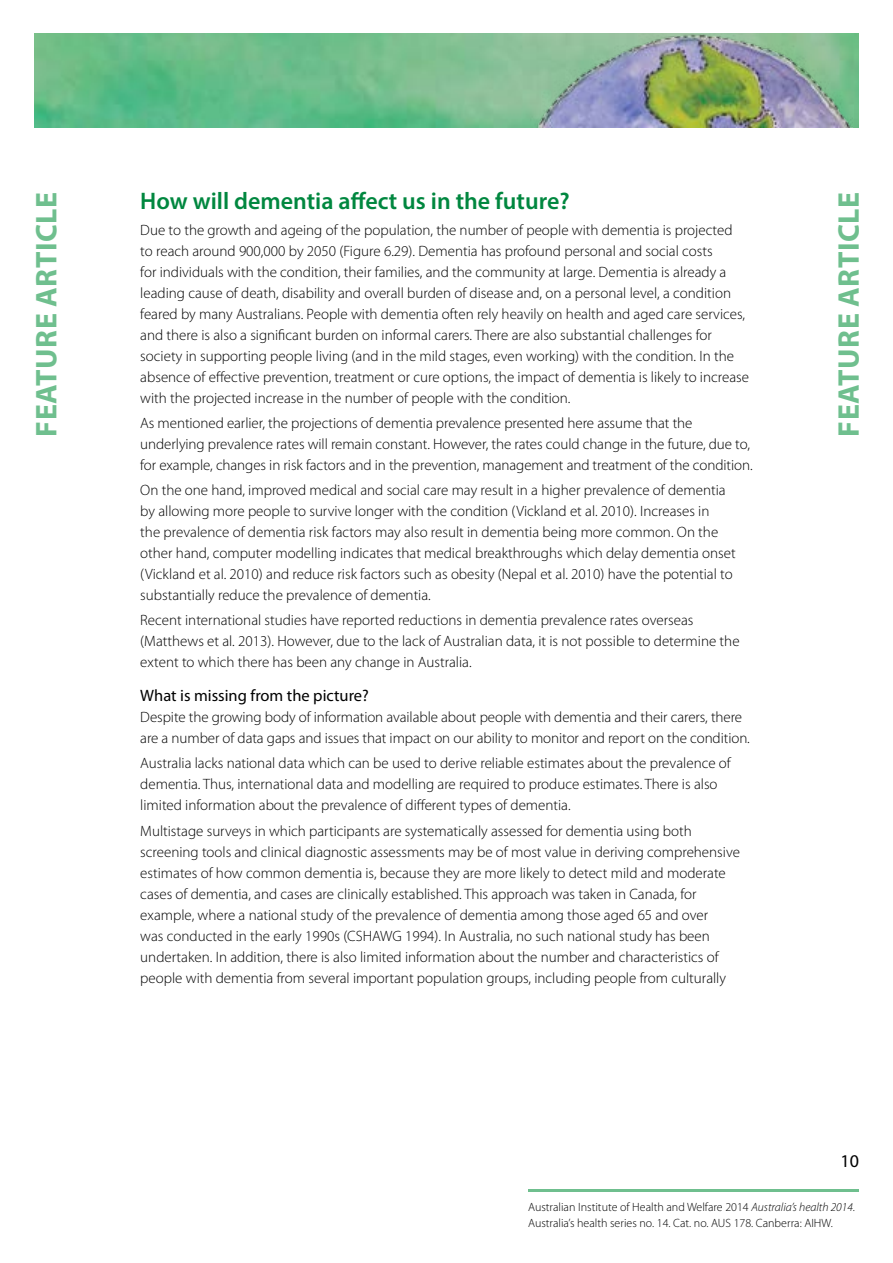
<style>
.page{position:relative;width:893px;height:1263px;background:#fff}
.page>*{position:absolute;margin:0;border:0;box-sizing:border-box;transform-origin:0 0}
.t1{font:700 30px "Myriad Pro";letter-spacing:.02em;color:#6fbf8e}
.BODY_-_Heading_2{font:600 24px "Myriad Pro";color:#00873f}
.t2{font:18px "Myriad Pro";color:#000}
.BODY_-_Heading_4{font:16.5px "Myriad Pro";color:#000}
.BODY_-_Text{font:300 15px/21px "Myriad Pro";color:#000}
.t3{font:300 12px/16.5px "Myriad Pro";color:#000}
.s1{font-style:italic}
</style>
<div class="page">
<hr style="left:528px;top:1189px;width:331px;height:2px;background:#6fbf8e">
<img style="left:34px;top:34px;width:825px;height:93px">
<img style="left:530px;top:34px;width:322px;height:93px">
<h2 class="BODY_-_Heading_2" style="left:140px;top:186px;width:431px">How will dementia affect us in the future?</h2>
<p class="BODY_-_Text" style="left:140px;top:219px;width:610px">Due to the growth and ageing of the population, the number of people with dementia is projected<br>to reach around 900,000 by 2050 (Figure 6.29). Dementia has profound personal and social costs<br>for individuals with the condition, their families, and the community at large. Dementia is already a leading cause of death, disability and overall burden of disease and, on a personal level, a condition feared by many Australians. People with dementia often rely heavily on health and aged care services, and there is also a significant burden on informal carers. There are also substantial challenges for society in supporting people living (and in the mild stages, even working) with the condition. In the absence of effective prevention, treatment or cure options, the impact of dementia is likely to increase with the projected increase in the number of people with the condition.</p>
<p class="BODY_-_Text" style="left:140px;top:412px;width:614px">As mentioned earlier, the projections of dementia prevalence presented here assume that the underlying prevalence rates will remain constant. However, the rates could change in the future, due to, for example, changes in risk factors and in the prevention, management and treatment of the condition.</p>
<p class="BODY_-_Text" style="left:140px;top:479px;width:597px">On the one hand, improved medical and social care may result in a higher prevalence of dementia by allowing more people to survive longer with the condition (Vickland et al. 2010). Increases in<br>the prevalence of dementia risk factors may also result in dementia being more common. On the other hand, computer modelling indicates that medical breakthroughs which delay dementia onset (Vickland et al. 2010) and reduce risk factors such as obesity (Nepal et al. 2010) have the potential to substantially reduce the prevalence of dementia.</p>
<p class="BODY_-_Text" style="left:140px;top:610px;width:601px">Recent international studies have reported reductions in dementia prevalence rates overseas (Matthews et al. 2013). However, due to the lack of Australian data, it is not possible to determine the extent to which there has been any change in Australia.</p>
<h3 class="BODY_-_Heading_4" style="left:140px;top:685px;width:230px">What is missing from the picture?</h3>
<p class="BODY_-_Text" style="left:140px;top:706px;width:611px">Despite the growing body of information available about people with dementia and their carers, there are a number of data gaps and issues that impact on our ability to monitor and report on the condition.</p>
<p class="BODY_-_Text" style="left:140px;top:753px;width:592px">Australia lacks national data which can be used to derive reliable estimates about the prevalence of dementia. Thus, international data and modelling are required to produce estimates. There is also limited information about the prevalence of different types of dementia.</p>
<p class="BODY_-_Text" style="left:140px;top:820px;width:601px">Multistage surveys in which participants are systematically assessed for dementia using both screening tools and clinical diagnostic assessments may be of most value in deriving comprehensive estimates of how common dementia is, because they are more likely to detect mild and moderate cases of dementia, and cases are clinically established. This approach was taken in Canada, for example, where a national study of the prevalence of dementia among those aged 65 and over<br>was conducted in the early 1990s (CSHAWG 1994). In Australia, no such national study has been undertaken. In addition, there is also limited information about the number and characteristics of people with dementia from several important population groups, including people from culturally</p>
<h1 class="t1" style="left:27px;top:437px;width:246px;rotate:-90deg">FEATURE ARTICLE</h1>
<h1 class="t1" style="left:829px;top:437px;width:246px;rotate:-90deg">FEATURE ARTICLE</h1>
<p class="t2" style="left:840px;top:1150px;width:20px">10</p>
<p class="t3" style="left:528px;top:1198px;width:328px">Australian Institute of Health and Welfare 2014 <span class="s1">Australia’s health 2014</span>.<br>Australia’s health series no. 14. Cat. no. AUS 178. Canberra: AIHW.</p>
</div>
